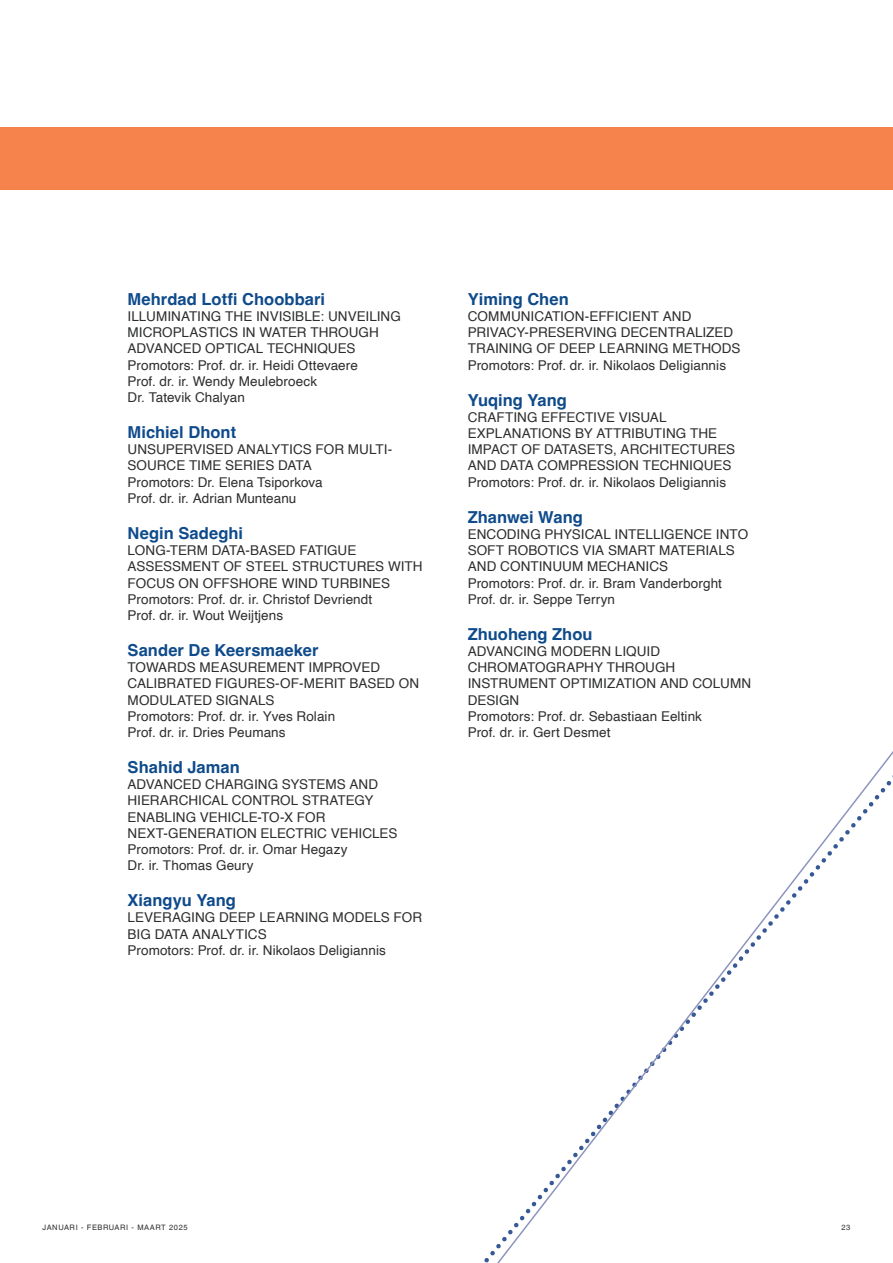
<style>
.page{position:relative;width:893px;height:1263px;background:#fff}
.page>*{position:absolute;margin:0;border:0;box-sizing:border-box;transform-origin:0 0}
.t1{font:700 16.5px "Helvetica";letter-spacing:.005em;color:#0f4b8b}
.t2{font:13.5px/16.2px "Helvetica";letter-spacing:.005em;color:#2d2e2e}
.t3{font:7.5px "Helvetica LT";letter-spacing:.08em;color:#2d2e2e}
</style>
<div class="page">
<div style="left:0;top:128px;width:893px;height:62px;background:#f5834b"></div>
<svg style="left:484px;top:751px;width:409px;height:512px"></svg>
<p class="t1" style="left:128px;top:289px;width:199px">Mehrdad Lotfi Choobbari</p>
<p class="t2" style="left:128px;top:309px;width:275px">ILLUMINATING THE INVISIBLE: UNVEILING<br>MICROPLASTICS IN WATER THROUGH<br>ADVANCED OPTICAL TECHNIQUES<br>Promotors: Prof. dr. ir. Heidi Ottevaere<br>Prof. dr. ir. Wendy Meulebroeck<br>Dr. Tatevik Chalyan</p>
<p class="t1" style="left:128px;top:422px;width:110px">Michiel Dhont</p>
<p class="t2" style="left:128px;top:442px;width:266px">UNSUPERVISED ANALYTICS FOR MULTI-<br>SOURCE TIME SERIES DATA<br>Promotors: Dr. Elena Tsiporkova<br>Prof. dr. ir. Adrian Munteanu</p>
<p class="t1" style="left:128px;top:523px;width:117px">Negin Sadeghi</p>
<p class="t2" style="left:128px;top:543px;width:297px">LONG-TERM DATA-BASED FATIGUE ASSESSMENT OF STEEL STRUCTURES WITH FOCUS ON OFFSHORE WIND TURBINES Promotors: Prof. dr. ir. Christof Devriendt<br>Prof. dr. ir. Wout Weijtjens</p>
<p class="t1" style="left:128px;top:640px;width:192px">Sander De Keersmaeker</p>
<p class="t2" style="left:128px;top:660px;width:293px">TOWARDS MEASUREMENT IMPROVED<br>CALIBRATED FIGURES-OF-MERIT BASED ON<br>MODULATED SIGNALS<br>Promotors: Prof. dr. ir. Yves Rolain<br>Prof. dr. ir. Dries Peumans</p>
<p class="t1" style="left:128px;top:757px;width:114px">Shahid Jaman</p>
<p class="t2" style="left:128px;top:777px;width:271px">ADVANCED CHARGING SYSTEMS AND<br>HIERARCHICAL CONTROL STRATEGY<br>ENABLING VEHICLE-TO-X FOR<br>NEXT-GENERATION ELECTRIC VEHICLES<br>Promotors: Prof. dr. ir. Omar Hegazy<br>Dr. ir. Thomas Geury</p>
<p class="t1" style="left:128px;top:890px;width:110px">Xiangyu Yang</p>
<p class="t2" style="left:128px;top:910px;width:296px">LEVERAGING DEEP LEARNING MODELS FOR<br>BIG DATA ANALYTICS<br>Promotors: Prof. dr. ir. Nikolaos Deligiannis</p>
<p class="t1" style="left:468px;top:289px;width:103px">Yiming Chen</p>
<p class="t2" style="left:468px;top:309px;width:274px">COMMUNICATION-EFFICIENT AND PRIVACY-PRESERVING DECENTRALIZED TRAINING OF DEEP LEARNING METHODS Promotors: Prof. dr. ir. Nikolaos Deligiannis</p>
<p class="t1" style="left:468px;top:390px;width:101px">Yuqing Yang</p>
<p class="t2" style="left:468px;top:409px;width:269px">CRAFTING EFFECTIVE VISUAL EXPLANATIONS BY ATTRIBUTING THE IMPACT OF DATASETS, ARCHITECTURES AND DATA COMPRESSION TECHNIQUES Promotors: Prof. dr. ir. Nikolaos Deligiannis</p>
<p class="t1" style="left:468px;top:507px;width:117px">Zhanwei Wang</p>
<p class="t2" style="left:468px;top:526px;width:282px">ENCODING PHYSICAL INTELLIGENCE INTO SOFT ROBOTICS VIA SMART MATERIALS AND CONTINUUM MECHANICS<br>Promotors: Prof. dr. ir. Bram Vanderborght Prof. dr. ir. Seppe Terryn</p>
<p class="t1" style="left:468px;top:624px;width:126px">Zhuoheng Zhou</p>
<p class="t2" style="left:468px;top:643px;width:285px">ADVANCING MODERN LIQUID<br>CHROMATOGRAPHY THROUGH<br>INSTRUMENT OPTIMIZATION AND COLUMN<br>DESIGN<br>Promotors: Prof. dr. Sebastiaan Eeltink<br>Prof. dr. ir. Gert Desmet</p>
<p class="t3" style="left:43px;top:1223px;width:147px">JANUARI - FEBRUARI - MAART 2025</p>
<p class="t3" style="left:841px;top:1223px;width:10px">23</p>
</div>
